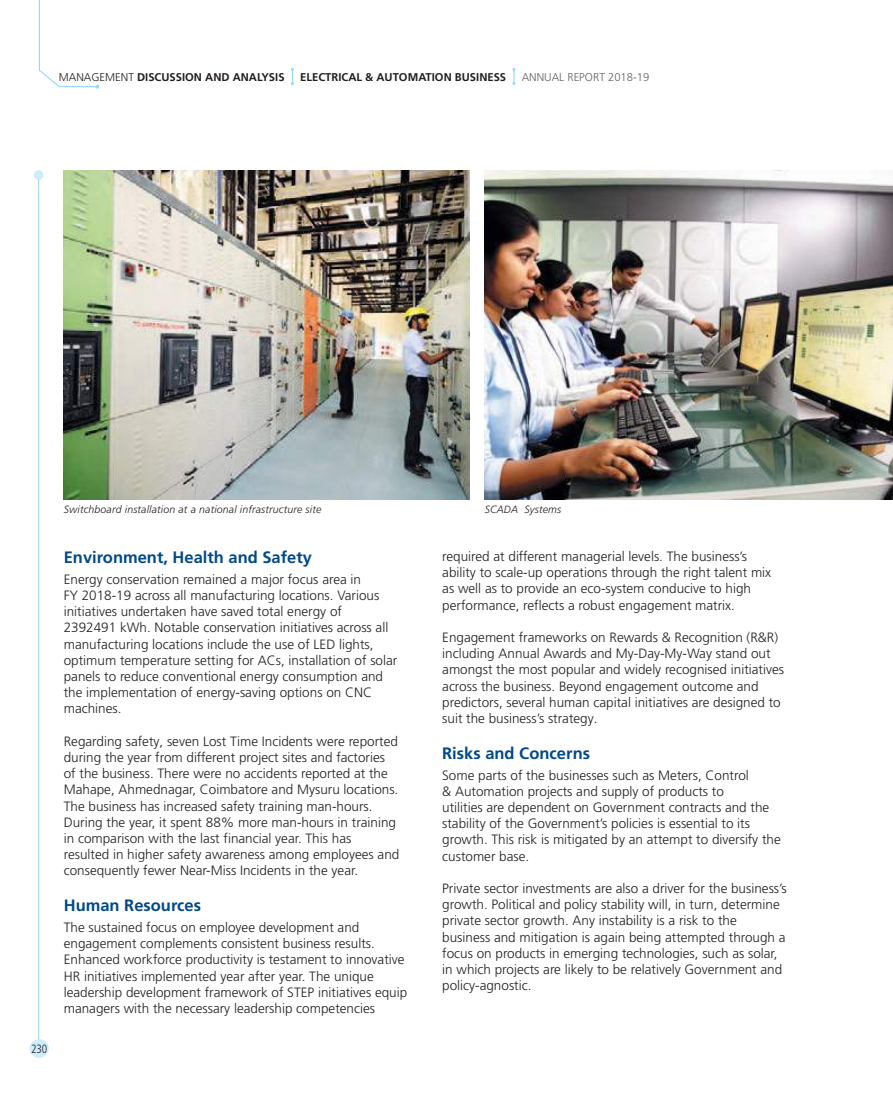
<style>
.page{position:relative;width:893px;height:1106px;background:#fff}
.page>*{position:absolute;margin:0;border:0;box-sizing:border-box;transform-origin:0 0}
.t1{font:700 16.5px "Frutiger LT Pro";color:#004989}
.t2{font:300 13.5px/16.2px "Frutiger LT Pro";color:#241f1f}
.t3{font:300 condensed 12px "Frutiger LT Pro";color:#241f1f;scale:.95 1}
.t4{font:700 11.25px "Frutiger LT Pro";color:#241f1f}
.t5{font:300 11.25px "Frutiger LT Pro";color:#656365}
.t6{font:italic 300 10.5px "Frutiger LT Pro";letter-spacing:.015em;color:#241f1f}
.s1{font-weight:300}
</style>
<div class="page">
<svg style="left:291px;top:68px;width:3px;height:17px"></svg>
<svg style="left:512px;top:68px;width:3px;height:17px"></svg>
<svg style="left:38px;top:0;width:61px;height:89px"></svg>
<hr style="left:38px;top:172px;width:1px;height:875px;background:#93daf8">
<div style="left:34px;top:170px;width:9px;height:10px;background:#cdedfc;border-radius:50%"></div>
<div style="left:30px;top:1039px;width:19px;height:18px;background:#cdedfc;border-radius:50%"></div>
<img style="left:64px;top:170px;width:405px;height:330px">
<img style="left:485px;top:170px;width:408px;height:330px">
<p class="t4" style="left:59px;top:70px;width:227px"><span class="s1">MANAGEMENT</span> DISCUSSION AND ANALYSIS</p>
<p class="t4" style="left:300px;top:70px;width:208px">ELECTRICAL &amp; AUTOMATION BUSINESS</p>
<p class="t5" style="left:522px;top:70px;width:129px">ANNUAL REPORT 2018-19</p>
<p class="t3" style="left:31px;top:1041px;width:19px">230</p>
<p class="t6" style="left:64px;top:503px;width:259px">Switchboard installation at a national infrastructure site</p>
<p class="t6" style="left:485px;top:503px;width:78px">SCADA Systems</p>
<p class="t1" style="left:64px;top:548px;width:250px">Environment, Health and Safety</p>
<p class="t2" style="left:64px;top:571px;width:335px">Energy conservation remained a major focus area in<br>FY 2018-19 across all manufacturing locations. Various initiatives undertaken have saved total energy of 2392491 kWh. Notable conservation initiatives across all manufacturing locations include the use of LED lights, optimum temperature setting for ACs, installation of solar panels to reduce conventional energy consumption and the implementation of energy-saving options on CNC machines.</p>
<p class="t2" style="left:64px;top:733px;width:337px">Regarding safety, seven Lost Time Incidents were reported during the year from different project sites and factories of the business. There were no accidents reported at the Mahape, Ahmednagar, Coimbatore and Mysuru locations.<br>The business has increased safety training man-hours.<br>During the year, it spent 88% more man-hours in training in comparison with the last financial year. This has resulted in higher safety awareness among employees and consequently fewer Near-Miss Incidents in the year.</p>
<p class="t1" style="left:64px;top:896px;width:139px">Human Resources</p>
<p class="t2" style="left:64px;top:919px;width:345px">The sustained focus on employee development and engagement complements consistent business results.<br>Enhanced workforce productivity is testament to innovative HR initiatives implemented year after year. The unique leadership development framework of STEP initiatives equip managers with the necessary leadership competencies</p>
<p class="t2" style="left:442px;top:548px;width:331px">required at different managerial levels. The business’s ability to scale-up operations through the right talent mix as well as to provide an eco-system conducive to high performance, reflects a robust engagement matrix.</p>
<p class="t2" style="left:442px;top:629px;width:343px">Engagement frameworks on Rewards &amp; Recognition (R&amp;R) including Annual Awards and My-Day-My-Way stand out amongst the most popular and widely recognised initiatives across the business. Beyond engagement outcome and predictors, several human capital initiatives are designed to suit the business’s strategy.</p>
<p class="t1" style="left:442px;top:743px;width:149px">Risks and Concerns</p>
<p class="t2" style="left:442px;top:767px;width:340px">Some parts of the businesses such as Meters, Control<br>&amp; Automation projects and supply of products to<br>utilities are dependent on Government contracts and the stability of the Government’s policies is essential to its growth. This risk is mitigated by an attempt to diversify the customer base.</p>
<p class="t2" style="left:442px;top:880px;width:346px">Private sector investments are also a driver for the business’s growth. Political and policy stability will, in turn, determine private sector growth. Any instability is a risk to the business and mitigation is again being attempted through a focus on products in emerging technologies, such as solar, in which projects are likely to be relatively Government and policy-agnostic.</p>
</div>
